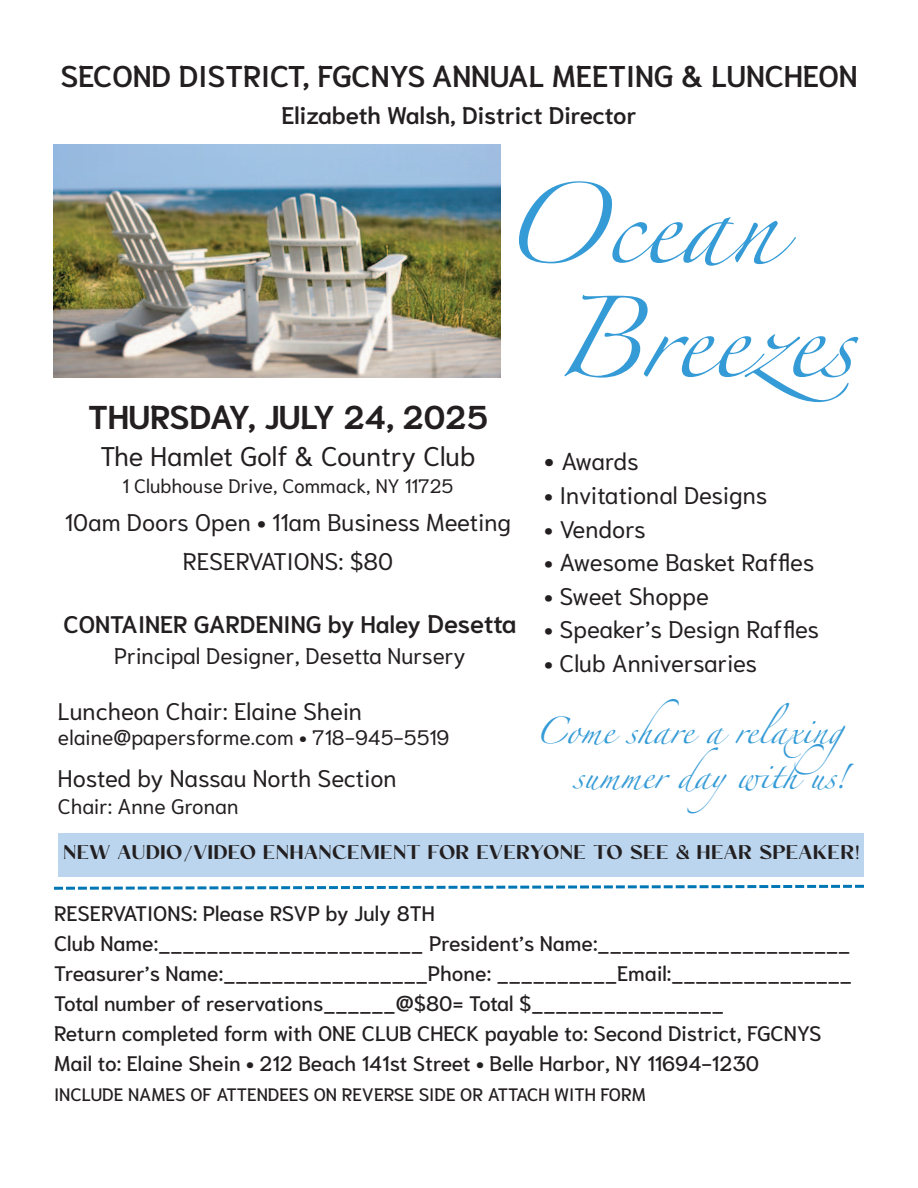
<style>
.page{position:relative;width:918px;height:1188px;background:#fff}
.page>*{position:absolute;margin:0;border:0;box-sizing:border-box;transform-origin:0 0}
.t1{font:72px "Zapfino";color:#359bd6}
.t2{font:700 33px "Niramit";color:#231f20}
.t3{font:600 30px "Niramit";color:#231f20}
.t4{font:27px "Niramit";color:#231f20}
.t5{font:24px "Niramit";color:#231f20}
.t6{font:600 24px "Niramit";color:#231f20}
.t7{font:24px "Zapfino";color:#359bd6}
.t8{font:22.5px "Niramit";color:#231f20}
.t9{font:500 21px/30px "Niramit";color:#231f20}
.t10{font:21px "Niramit";color:#231f20}
.t11{font:19.5px "Niramit";color:#231f20}
.t12{font:700 18px "Conso";color:#231f20}
.t13{font:500 18px "Niramit";color:#231f20}
.s1{font-size:27px}
.s2{font-size:25.5px}
.s3{font-weight:500}
</style>
<div class="page">
<svg style="left:54px;top:884px;width:810px;height:6px"></svg>
<div style="left:59px;top:833px;width:805px;height:43px;background:#bbd5ee"></div>
<img style="left:54px;top:145px;width:447px;height:232px">
<p class="t3" style="left:60px;top:54px;width:799px">SECOND DISTRICT, FGCNYS ANNUAL MEETING &amp; LUNCHEON</p>
<p class="t6" style="left:282px;top:97px;width:356px">Elizabeth Walsh, District Director</p>
<p class="t1" style="left:497px;top:195px;width:281px">Ocean</p>
<p class="t1" style="left:552px;top:309px;width:303px">Breezes</p>
<p class="t2" style="left:88px;top:392px;width:401px">THURSDAY, JULY 24, 2025</p>
<p class="t4" style="left:101px;top:436px;width:376px">The Hamlet Golf &amp; Country Club</p>
<p class="t11" style="left:123px;top:471px;width:332px">1 Clubhouse Drive, Commack, NY 11725</p>
<p class="t5" style="left:65px;top:505px;width:448px">10am Doors Open • 11am Business Meeting</p>
<p class="t5" style="left:183px;top:543px;width:212px">RESERVATIONS: $80</p>
<p class="t5" style="left:544px;top:444px;width:96px"><span class="s1">•</span> Awards</p>
<p class="t5" style="left:544px;top:477px;width:225px">• Invitational Designs</p>
<p class="t5" style="left:544px;top:511px;width:103px">• Vendors</p>
<p class="t5" style="left:544px;top:545px;width:272px">• Awesome Basket Raffles</p>
<p class="t5" style="left:544px;top:578px;width:166px">• Sweet Shoppe</p>
<p class="t5" style="left:544px;top:612px;width:276px">• Speaker’s Design Raffles</p>
<p class="t5" style="left:544px;top:645px;width:214px">• Club Anniversaries</p>
<p class="t6" style="left:63px;top:606px;width:455px">CONTAINER GARDENING by Haley <span class="s2">Desetta</span></p>
<p class="t8" style="left:114px;top:639px;width:354px">Principal Designer, Desetta Nursery</p>
<p class="t5" style="left:58px;top:693px;width:306px">Luncheon Chair: Elaine Shein</p>
<p class="t10" style="left:58px;top:722px;width:393px">elaine@papersforme.com • 718-945-5519</p>
<p class="t5" style="left:58px;top:761px;width:340px">Hosted by Nassau North Section</p>
<p class="t10" style="left:58px;top:791px;width:182px">Chair: Anne Gronan</p>
<p class="t12" style="left:63px;top:842px;width:798px">NEW AUDIO/VIDEO ENHANCEMENT FOR EVERYONE TO SEE &amp; HEAR SPEAKER<span class="s3">!</span></p>
<p class="t7" style="left:535px;top:720px;width:345px">Come share a relaxing</p>
<p class="t7" style="left:573px;top:765px;width:275px">summer daywithus!</p>
<p class="t9" style="left:54px;top:897px;width:382px">RESERVATIONS: Please RSVP by July 8TH</p>
<p class="t9" style="left:54px;top:927px;width:798px">Club Name:______________________ President’s Name:_____________________</p>
<p class="t9" style="left:54px;top:957px;width:799px">Treasurer’s Name:_________________Phone: __________Email:_______________</p>
<p class="t9" style="left:54px;top:987px;width:769px">Total number of reservations______@$80= Total $________________<br>Return completed form with ONE CLUB CHECK payable to: Second District, FGCNYS<br>Mail to: Elaine Shein • 212 Beach 141st Street • Belle Harbor, NY 11694-1230</p>
<p class="t13" style="left:54px;top:1082px;width:593px">INCLUDE NAMES OF ATTENDEES ON REVERSE SIDE OR ATTACH WITH FORM</p>
</div>
